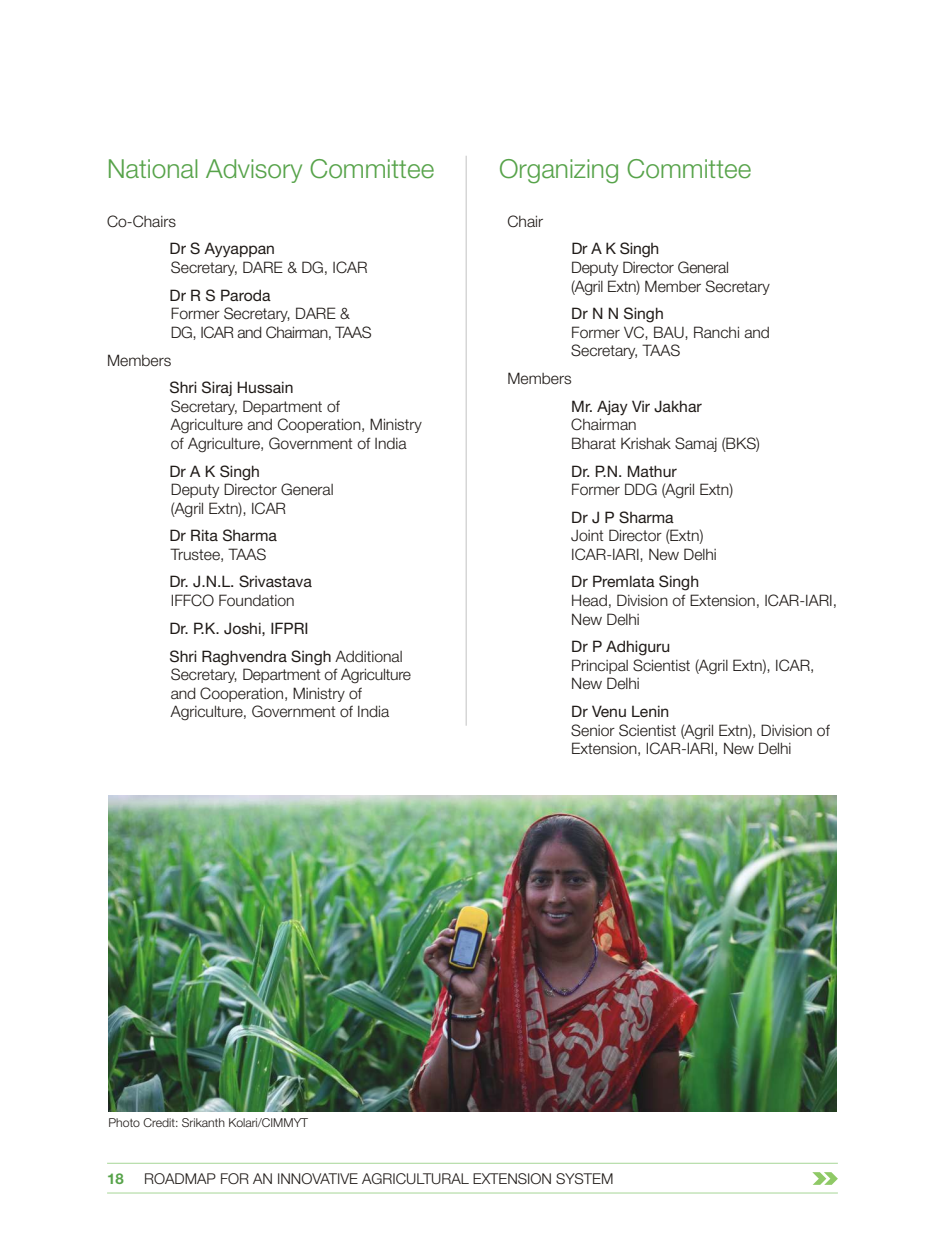
<style>
.page{position:relative;width:945px;height:1260px;background:#fff}
.page>*{position:absolute;margin:0;border:0;box-sizing:border-box;transform-origin:0 0}
.t1{font:300 26.25px "Helvetica Neue";color:#57a34a}
.t2{font:300 15.75px/18.6px "Helvetica Neue";color:#1f1a17}
.t3{font:15.75px/27.8px "Helvetica Neue";color:#1f1a17}
.t4{font:300 15.75px/18.6px "Helvetica Neue";letter-spacing:-.025em;color:#1f1a17}
.t5{font:300 14.88px "Helvetica Neue";color:#1f1a17}
.t6{font:700 14.88px "Helvetica Neue";color:#57a34a}
.t7{font:300 12.25px "Helvetica Neue";color:#1f1a17}
.s1{font-weight:300}
</style>
<div class="page">
<hr style="left:466px;top:156px;width:1px;height:570px;background:#c2c2c2">
<img style="left:109px;top:796px;width:727px;height:315px">
<hr style="left:107px;top:1193px;width:731px;height:1px;background:#a6d696">
<hr style="left:107px;top:1163px;width:731px;height:1px;background:#a6d696">
<svg style="left:812px;top:1172px;width:26px;height:13px"></svg>
<h1 class="t1" style="left:107px;top:153px;width:329px">National Advisory Committee</h1>
<p class="t2" style="left:107px;top:212px;width:70px">Co-Chairs</p>
<p class="t3" style="left:170px;top:235px;width:107px">Dr S Ayyappan</p>
<p class="t2" style="left:171px;top:258px;width:198px">Secretary, DARE &amp; DG, ICAR</p>
<p class="t3" style="left:170px;top:281px;width:102px">Dr R S Paroda</p>
<p class="t4" style="left:171px;top:304px;width:202px">Former Secretary, DARE &amp;<br>DG, ICAR and Chairman, TAAS</p>
<p class="t2" style="left:107px;top:350px;width:66px">Members</p>
<p class="t3" style="left:170px;top:373px;width:125px">Shri Siraj Hussain</p>
<p class="t2" style="left:171px;top:397px;width:252px">Secretary, Department of<br>Agriculture and Cooperation, Ministry of Agriculture, Government of India</p>
<p class="t3" style="left:170px;top:457px;width:92px">Dr A K Singh</p>
<p class="t2" style="left:171px;top:480px;width:164px">Deputy Director General (Agril Extn), ICAR</p>
<p class="t3" style="left:170px;top:522px;width:109px">Dr Rita Sharma</p>
<p class="t2" style="left:171px;top:545px;width:97px">Trustee, TAAS</p>
<p class="t3" style="left:170px;top:568px;width:144px">Dr. J.N.L. Srivastava</p>
<p class="t2" style="left:171px;top:591px;width:125px">IFFCO Foundation</p>
<p class="t3" style="left:170px;top:614px;width:235px">Dr. P.K. Joshi, IFPRI<br>Shri Raghvendra Singh <span class="s1">Additional</span></p>
<p class="t2" style="left:171px;top:665px;width:242px">Secretary, Department of Agriculture and Cooperation, Ministry of<br>Agriculture, Government of India</p>
<h1 class="t1" style="left:499px;top:153px;width:254px">Organizing Committee</h1>
<p class="t2" style="left:508px;top:212px;width:37px">Chair</p>
<p class="t3" style="left:571px;top:235px;width:90px">Dr A K Singh</p>
<p class="t2" style="left:571px;top:258px;width:200px">Deputy Director General<br>(Agril Extn) Member Secretary</p>
<p class="t3" style="left:571px;top:299px;width:94px">Dr N N Singh</p>
<p class="t2" style="left:571px;top:323px;width:200px">Former VC, BAU, Ranchi and<br>Secretary, TAAS</p>
<p class="t2" style="left:508px;top:369px;width:66px">Members</p>
<p class="t3" style="left:571px;top:392px;width:132px">Mr. Ajay Vir Jakhar</p>
<p class="t2" style="left:571px;top:415px;width:190px">Chairman<br>Bharat Krishak Samaj (BKS)</p>
<p class="t3" style="left:571px;top:457px;width:107px">Dr. P.N. Mathur</p>
<p class="t2" style="left:571px;top:480px;width:163px">Former DDG (Agril Extn)</p>
<p class="t3" style="left:571px;top:503px;width:104px">Dr J P Sharma</p>
<p class="t2" style="left:571px;top:526px;width:147px">Joint Director (Extn)<br>ICAR-IARI, New Delhi</p>
<p class="t3" style="left:571px;top:568px;width:129px">Dr Premlata Singh</p>
<p class="t2" style="left:571px;top:591px;width:267px">Head, Division of Extension, ICAR-IARI,<br>New Delhi</p>
<p class="t3" style="left:571px;top:632px;width:100px">Dr P Adhiguru</p>
<p class="t2" style="left:571px;top:656px;width:245px">Principal Scientist (Agril Extn), ICAR,<br>New Delhi</p>
<p class="t3" style="left:571px;top:697px;width:100px">Dr Venu Lenin</p>
<p class="t2" style="left:571px;top:720px;width:260px">Senior Scientist (Agril Extn), Division of<br>Extension, ICAR-IARI, New Delhi</p>
<p class="t7" style="left:109px;top:1115px;width:201px">Photo Credit: Srikanth Kolari/CIMMYT</p>
<p class="t6" style="left:107px;top:1170px;width:18px">18</p>
<p class="t5" style="left:144px;top:1170px;width:471px">ROADMAP FOR AN INNOVATIVE AGRICULTURAL EXTENSION SYSTEM</p>
</div>
